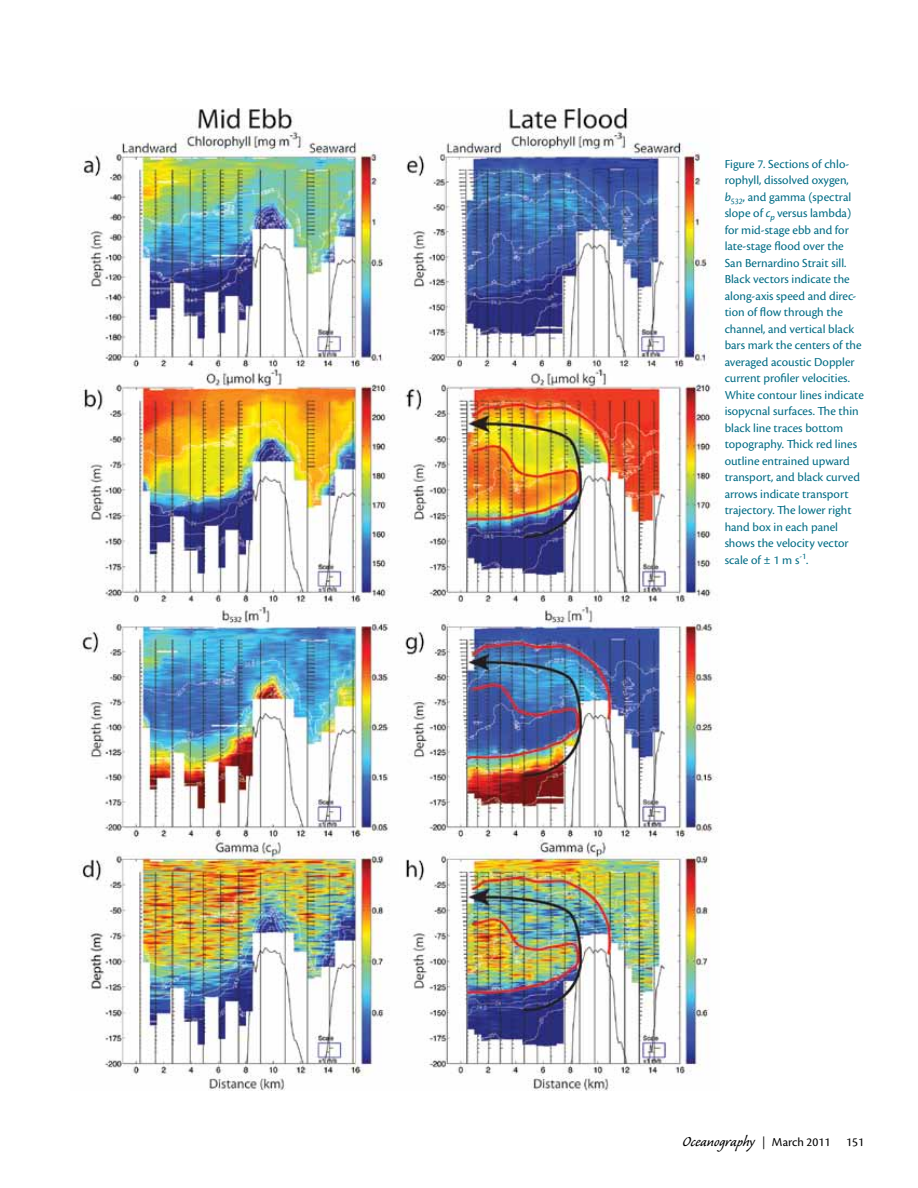
<style>
.page{position:relative;width:918px;height:1188px;background:#fff}
.page>*{position:absolute;margin:0;border:0;box-sizing:border-box;transform-origin:0 0}
.t1{font:18px "Caliban";color:#000}
.t2{font:12.75px/16.5px "Cronos Pro";color:#006c85}
.t3{font:12.75px "Cronos Pro";color:#000}
.s1{font-style:italic}
.s2{font-family:"Minion Pro";font-size:12.75px}
.s3{font-family:"Cronos Pro";font-size:12.75px}
</style>
<div class="page">
<img style="left:79px;top:108px;width:639px;height:983px">
<p class="t2" style="left:725px;top:155px;width:141px">Figure 7. Sections of chlo&shy;rophyll, dissolved oxygen, <span class="s1">b</span><sub>532</sub>, and gamma (spectral slope of <span class="s1">c</span><sub>p</sub> versus lambda) for mid-stage ebb and for late-stage flood over the<br>San Bernardino Strait sill.<br>Black vectors indicate the along-axis speed and direc&shy;tion of flow through the channel, and vertical black bars mark the centers of the averaged acoustic Doppler current profiler velocities.<br>White contour lines indicate isopycnal surfaces. The thin black line traces bottom topography. Thick red lines outline entrained upward transport, and black curved arrows indicate transport trajectory. The lower right hand box in each panel shows the velocity vector scale of ± 1 m s<sup>-1</sup>.</p>
<h1 class="t1" style="left:683px;top:1132px;width:149px">Oceanography <span class="s2">|</span> <span class="s3">March 2011</span></h1>
<p class="t3" style="left:846px;top:1134px;width:19px">151</p>
</div>
